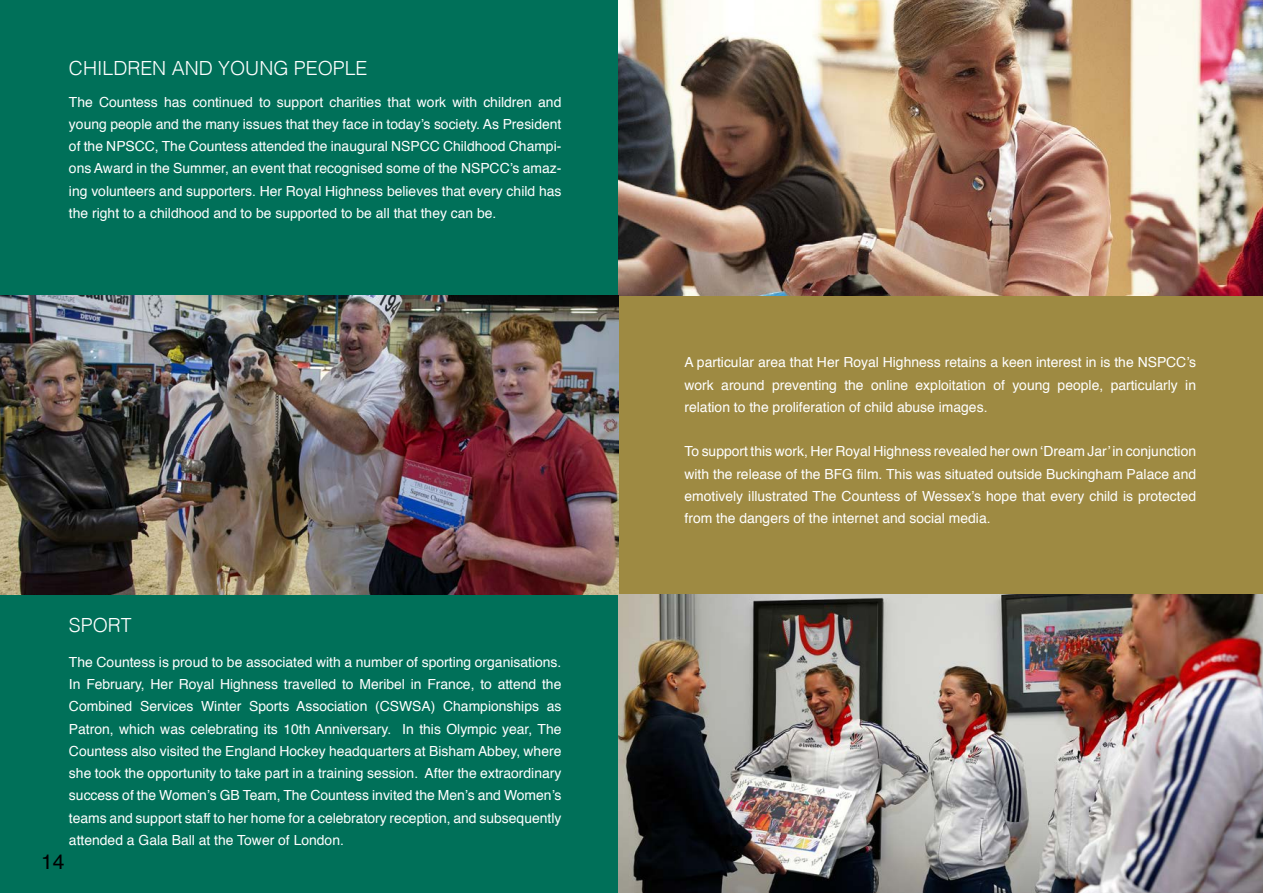
<style>
.page{position:relative;width:1263px;height:893px;background:#fff}
.page>*{position:absolute;margin:0;border:0;box-sizing:border-box;transform-origin:0 0}
.Contents_pra{font:21px "Helvetica";color:#000}
.Headline_title{font:300 19.5px "Helvetica";color:#fff}
.Normal_pra{font:13.95px/22.2px "Helvetica";color:#fff;text-align:justify}
</style>
<div class="page">
<div style="left:0;top:594px;width:619px;height:299px;background:#007059"></div>
<div style="left:619px;top:296px;width:644px;height:298px;background:#9e8a42"></div>
<div style="left:0;top:0;width:619px;height:296px;background:#007059"></div>
<img style="left:619px;top:0;width:644px;height:296px">
<img style="left:619px;top:594px;width:644px;height:299px">
<img style="left:0;top:296px;width:619px;height:298px">
<p class="Headline_title" style="left:69px;top:51px;width:300px">CHILDREN AND YOUNG PEOPLE</p>
<p class="Normal_pra" style="left:69px;top:91px;width:494px">The Countess has continued to support charities that work with children and young people and the many issues that they face in today’s society. As President of the NPSCC, The Countess attended the inaugural NSPCC Childhood Champi&shy;ons Award in the Summer, an event that recognised some of the NSPCC’s amaz&shy;ing volunteers and supporters. Her Royal Highness believes that every child has the right to a childhood and to be supported to be all that they can be.</p>
<p class="Headline_title" style="left:69px;top:608px;width:64px">SPORT</p>
<p class="Normal_pra" style="left:69px;top:651px;width:494px">The Countess is proud to be associated with a number of sporting organisations.<br>In February, Her Royal Highness travelled to Meribel in France, to attend the Combined Services Winter Sports Association (CSWSA) Championships as Patron, which was celebrating its 10th Anniversary. In this Olympic year, The Countess also visited the England Hockey headquarters at Bisham Abbey, where she took the opportunity to take part in a training session. After the extraordinary success of the Women’s GB Team, The Countess invited the Men’s and Women’s teams and support staff to her home for a celebratory reception, and subsequently attended a Gala Ball at the Tower of London.</p>
<h1 class="Contents_pra" style="left:54px;top:842px;width:25px">14</h1>
<p class="Contents_pra" style="left:41px;top:846px;width:25px">14</p>
<p class="Normal_pra" style="left:684px;top:352px;width:513px">A particular area that Her Royal Highness retains a keen interest in is the NSPCC’s work around preventing the online exploitation of young people, particularly in relation to the proliferation of child abuse images.</p>
<p class="Normal_pra" style="left:684px;top:441px;width:513px">To support this work, Her Royal Highness revealed her own ‘Dream Jar’ in conjunction with the release of the BFG film. This was situated outside Buckingham Palace and emotively illustrated The Countess of Wessex’s hope that every child is protected from the dangers of the internet and social media.</p>
</div>
